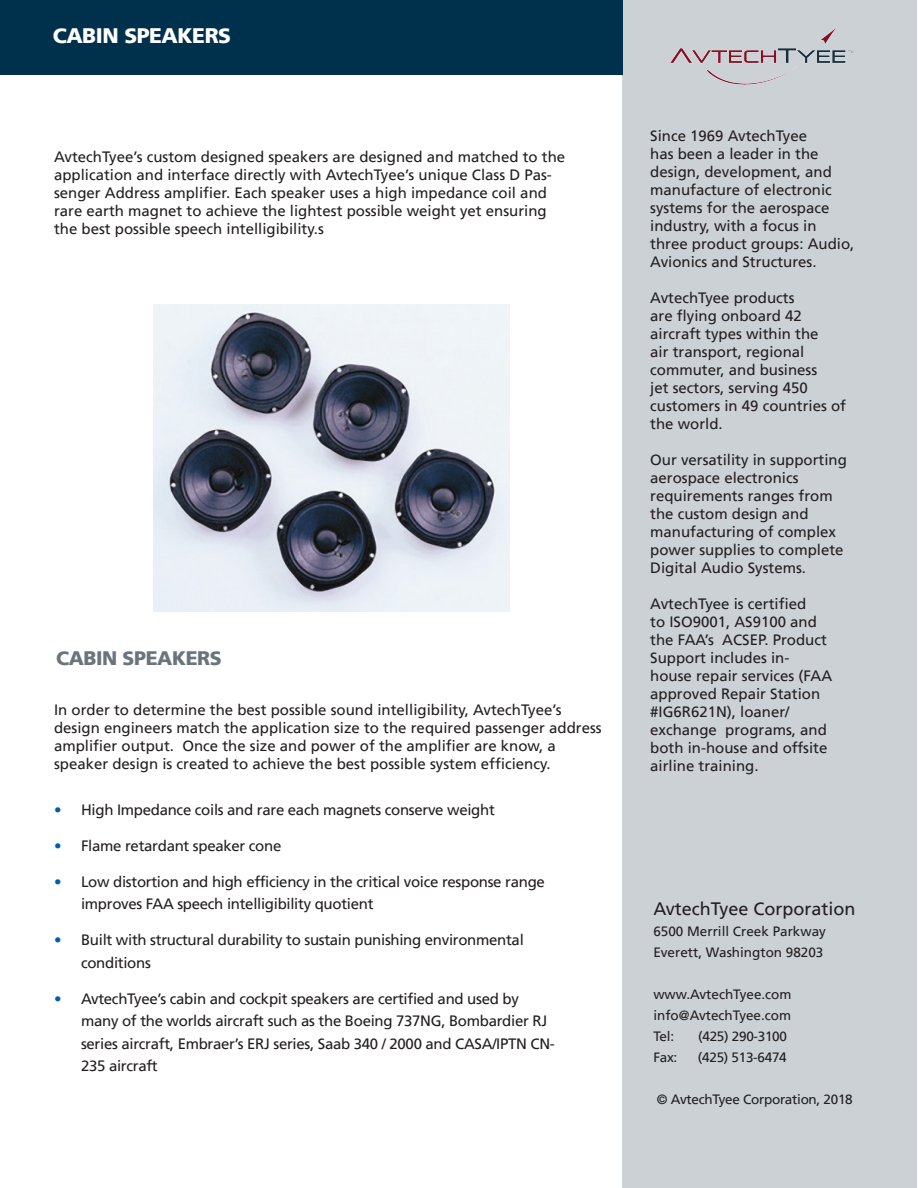
<style>
.page{position:relative;width:918px;height:1188px;background:#fff}
.page>*{position:absolute;margin:0;border:0;box-sizing:border-box;transform-origin:0 0}
.t1{font:900 21px "Frutiger LT";letter-spacing:-.02em;color:#fff}
.t2{font:900 19.5px "Frutiger LT";letter-spacing:-.02em;color:#6a747b}
.t3{font:18px "Frutiger LT";color:#231f20}
.t4{font:15px/18px "Frutiger LT";color:#231f20}
.t5{font:15px/22.5px "Frutiger LT";letter-spacing:-.02em;color:#231f20}
.t6{font:13.5px "Frutiger LT";color:#231f20}
.t7{font:13.5px "Frutiger LT";letter-spacing:-.02em;color:#231f20}
.s1{color:#015dab}
</style>
<div class="page">
<div style="left:623px;top:0;width:294px;height:1188px;background:#ccd1d5"></div>
<div style="left:0;top:0;width:623px;height:74px;background:#00314c"></div>
<img style="left:670px;top:27px;width:184px;height:58px">
<img style="left:153px;top:305px;width:357px;height:307px">
<p class="t1" style="left:53px;top:23px;width:180px">CABIN SPEAKERS</p>
<p class="t4" style="left:54px;top:148px;width:513px">AvtechTyee’s custom designed speakers are designed and matched to the application and interface directly with AvtechTyee’s unique Class D Pas&shy;senger Address amplifier. Each speaker uses a high impedance coil and rare earth magnet to achieve the lightest possible weight yet ensuring the best possible speech intelligibility.s</p>
<p class="t2" style="left:56px;top:646px;width:167px">CABIN SPEAKERS</p>
<p class="t4" style="left:54px;top:701px;width:549px">In order to determine the best possible sound intelligibility, AvtechTyee’s design engineers match the application size to the required passenger address amplifier output. Once the size and power of the amplifier are know, a speaker design is created to achieve the best possible system efficiency.</p>
<p class="t5" style="left:54px;top:798px;width:442px"><span class="s1">•</span> High Impedance coils and rare each magnets conserve weight</p>
<p class="t5" style="left:54px;top:834px;width:229px"><span class="s1">•</span> Flame retardant speaker cone</p>
<p class="t5" style="left:81px;top:870px;width:465px;text-indent:-27px"><span class="s1">•</span> Low distortion and high efficiency in the critical voice response range improves FAA speech intelligibility quotient</p>
<p class="t5" style="left:81px;top:929px;width:444px;text-indent:-27px"><span class="s1">•</span> Built with structural durability to sustain punishing environmental conditions</p>
<p class="t5" style="left:81px;top:987px;width:475px;text-indent:-27px"><span class="s1">•</span> AvtechTyee’s cabin and cockpit speakers are certified and used by many of the worlds aircraft such as the Boeing 737NG, Bombardier RJ series aircraft, Embraer’s ERJ series, Saab 340 / 2000 and CASA/IPTN CN-235 aircraft</p>
<p class="t4" style="left:650px;top:127px;width:206px">Since 1969 AvtechTyee<br>has been a leader in the design, development, and manufacture of electronic systems for the aerospace industry, with a focus in three product groups: Audio,<br>Avionics and Structures.</p>
<p class="t4" style="left:650px;top:289px;width:197px">AvtechTyee products<br>are flying onboard 42 aircraft types within the<br>air transport, regional commuter, and business<br>jet sectors, serving 450 customers in 49 countries of the world.</p>
<p class="t4" style="left:650px;top:451px;width:198px">Our versatility in supporting aerospace electronics</p>
<p class="t4" style="left:650px;top:487px;width:184px">requirements ranges from the custom design and</p>
<p class="t4" style="left:650px;top:523px;width:187px">manufacturing of complex</p>
<p class="t4" style="left:650px;top:541px;width:195px">power supplies to complete</p>
<p class="t4" style="left:650px;top:559px;width:157px">Digital Audio Systems.</p>
<p class="t4" style="left:650px;top:595px;width:183px">AvtechTyee is certified<br>to ISO9001, AS9100 and the FAA’s ACSEP. Product<br>Support includes in&shy;house repair services (FAA approved Repair Station #IG6R621N), loaner/ exchange programs, and both in-house and offsite airline training.</p>
<p class="t3" style="left:653px;top:898px;width:204px">AvtechTyee Corporation</p>
<p class="t6" style="left:653px;top:923px;width:174px">6500 Merrill Creek Parkway</p>
<p class="t6" style="left:653px;top:944px;width:172px">Everett, Washington 98203</p>
<p class="t6" style="left:653px;top:986px;width:140px">www.AvtechTyee.com</p>
<p class="t6" style="left:653px;top:1007px;width:139px">info@AvtechTyee.com</p>
<p class="t6" style="left:653px;top:1028px;width:22px">Tel:</p>
<p class="t7" style="left:698px;top:1028px;width:90px">(425) 290-3100</p>
<p class="t6" style="left:653px;top:1049px;width:25px">Fax:</p>
<p class="t7" style="left:698px;top:1049px;width:90px">(425) 513-6474</p>
<p class="t7" style="left:657px;top:1091px;width:197px">© AvtechTyee Corporation, 2018</p>
</div>
